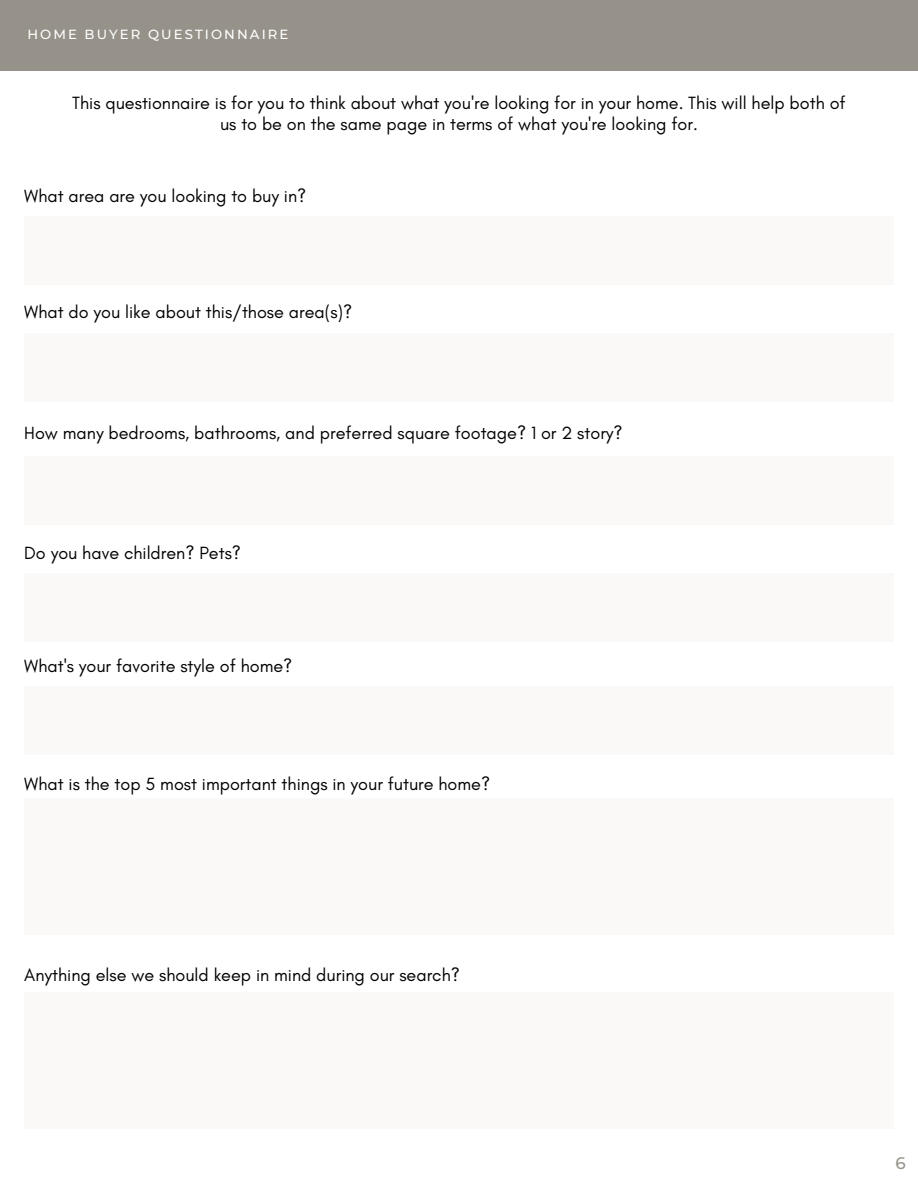
<style>
.page{position:relative;width:918px;height:1188px;background:#fff}
.page>*{position:absolute;margin:0;border:0;box-sizing:border-box;transform-origin:0 0}
.t1{font:18px/21.3px "Glacial Indifference";color:#000;text-align:center}
.t2{font:500 16.65px "Montserrat";color:#969289}
.t3{font:500 13.2px "Montserrat";letter-spacing:.155em;color:#fff}
</style>
<div class="page">
<div style="left:0;top:0;width:918px;height:70px;background:#969289"></div>
<div style="left:24px;top:216px;width:870px;height:69px;background:#faf9f8"></div>
<div style="left:24px;top:456px;width:870px;height:69px;background:#faf9f8"></div>
<div style="left:24px;top:333px;width:870px;height:69px;background:#faf9f8"></div>
<div style="left:24px;top:573px;width:870px;height:69px;background:#faf9f8"></div>
<div style="left:24px;top:686px;width:870px;height:68px;background:#faf9f8"></div>
<div style="left:24px;top:799px;width:870px;height:136px;background:#faf9f8"></div>
<div style="left:24px;top:992px;width:870px;height:137px;background:#faf9f8"></div>
<p class="t3" style="left:27px;top:26px;width:263px">HOME BUYER QUESTIONNAIRE</p>
<p class="t1" style="left:72px;top:92px;width:775px">This questionnaire is for you to think about what you're looking for in your home. This will help both of us to be on the same page in terms of what you're looking for.</p>
<p class="t1" style="left:24px;top:185px;width:284px">What area are you looking to buy in?</p>
<p class="t1" style="left:24px;top:301px;width:329px">What do you like about this/those area(s)?</p>
<p class="t1" style="left:24px;top:422px;width:600px">How many bedrooms, bathrooms, and preferred square footage? 1 or 2 story?</p>
<p class="t1" style="left:24px;top:542px;width:218px">Do you have children? Pets?</p>
<p class="t1" style="left:24px;top:655px;width:270px">What's your favorite style of home?</p>
<p class="t1" style="left:24px;top:773px;width:467px">What is the top 5 most important things in your future home?</p>
<p class="t1" style="left:24px;top:964px;width:437px">Anything else we should keep in mind during our search?</p>
<p class="t2" style="left:895px;top:1153px;width:12px">6</p>
</div>
